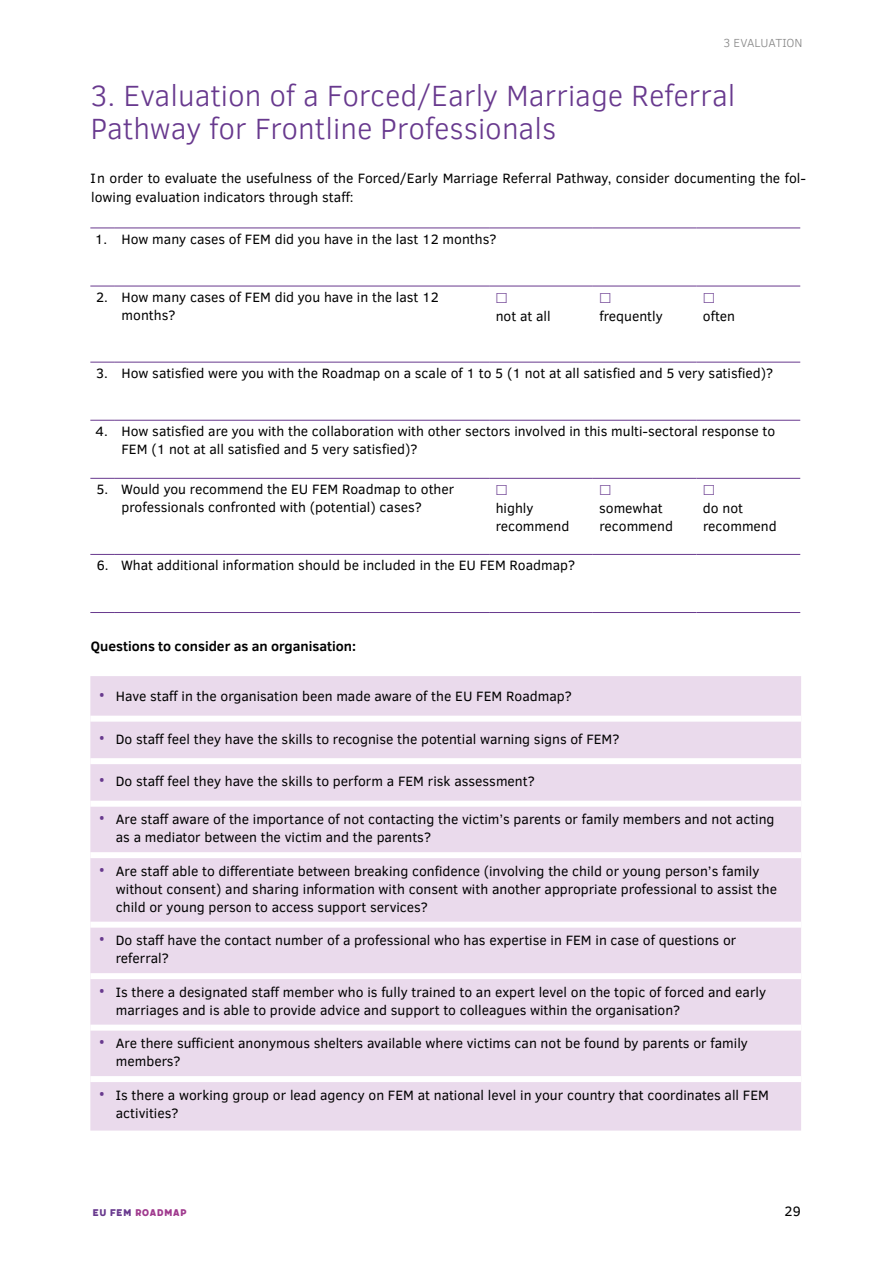
<style>
.page{position:relative;width:893px;height:1263px;background:#fff}
.page>*{position:absolute;margin:0;border:0;box-sizing:border-box;transform-origin:0 0}
.t1{font:300 30px/33px "Clear Sans";color:#68398e}
.t2{font:13.8px/18px "Clear Sans";color:#000}
.t3{font:700 13.8px "Clear Sans";color:#000}
.t4{font:300 12px "Clear Sans";color:#878787}
.t5{font:12px "Meltow San 300";letter-spacing:-.005em;color:#a03a8e}
.s1{font-family:"Open Sans";font-size:16.5px;color:#68398e}
.s2{color:#68398e}
</style>
<div class="page">
<svg style="left:90px;top:228px;width:25px;height:1px"></svg>
<hr style="left:115px;top:228px;width:374px;height:1px;background:#68398e">
<hr style="left:489px;top:228px;width:104px;height:1px;background:#68398e">
<hr style="left:593px;top:228px;width:103px;height:1px;background:#68398e">
<hr style="left:696px;top:228px;width:104px;height:1px;background:#68398e">
<svg style="left:90px;top:286px;width:25px;height:1px"></svg>
<hr style="left:115px;top:286px;width:374px;height:1px;background:#68398e">
<hr style="left:489px;top:286px;width:104px;height:1px;background:#68398e">
<hr style="left:593px;top:286px;width:103px;height:1px;background:#68398e">
<hr style="left:696px;top:286px;width:104px;height:1px;background:#68398e">
<svg style="left:90px;top:362px;width:25px;height:1px"></svg>
<hr style="left:115px;top:362px;width:374px;height:1px;background:#68398e">
<hr style="left:489px;top:362px;width:104px;height:1px;background:#68398e">
<hr style="left:593px;top:362px;width:103px;height:1px;background:#68398e">
<hr style="left:696px;top:362px;width:104px;height:1px;background:#68398e">
<svg style="left:90px;top:420px;width:25px;height:1px"></svg>
<hr style="left:115px;top:420px;width:374px;height:1px;background:#68398e">
<hr style="left:489px;top:420px;width:104px;height:1px;background:#68398e">
<hr style="left:593px;top:420px;width:103px;height:1px;background:#68398e">
<hr style="left:696px;top:420px;width:104px;height:1px;background:#68398e">
<svg style="left:90px;top:478px;width:25px;height:1px"></svg>
<hr style="left:115px;top:478px;width:374px;height:1px;background:#68398e">
<hr style="left:489px;top:478px;width:104px;height:1px;background:#68398e">
<hr style="left:593px;top:478px;width:103px;height:1px;background:#68398e">
<hr style="left:696px;top:478px;width:104px;height:1px;background:#68398e">
<svg style="left:90px;top:554px;width:25px;height:1px"></svg>
<hr style="left:115px;top:554px;width:374px;height:1px;background:#68398e">
<hr style="left:489px;top:554px;width:104px;height:1px;background:#68398e">
<hr style="left:593px;top:554px;width:103px;height:1px;background:#68398e">
<hr style="left:696px;top:554px;width:104px;height:1px;background:#68398e">
<svg style="left:90px;top:612px;width:25px;height:1px"></svg>
<hr style="left:115px;top:612px;width:374px;height:1px;background:#68398e">
<hr style="left:489px;top:612px;width:104px;height:1px;background:#68398e">
<hr style="left:593px;top:612px;width:103px;height:1px;background:#68398e">
<hr style="left:696px;top:612px;width:104px;height:1px;background:#68398e">
<div style="left:90px;top:676px;width:711px;height:454px;background:#eadaec"></div>
<div style="left:90px;top:716px;width:711px;height:6px;background:#fff"></div>
<div style="left:90px;top:758px;width:711px;height:6px;background:#fff"></div>
<div style="left:90px;top:801px;width:711px;height:6px;background:#fff"></div>
<div style="left:90px;top:852px;width:711px;height:6px;background:#fff"></div>
<div style="left:90px;top:922px;width:711px;height:6px;background:#fff"></div>
<div style="left:90px;top:973px;width:711px;height:6px;background:#fff"></div>
<div style="left:90px;top:1024px;width:711px;height:6px;background:#fff"></div>
<div style="left:90px;top:1076px;width:711px;height:6px;background:#fff"></div>
<p class="t4" style="left:723px;top:35px;width:81px">3 EVALUATION</p>
<p class="t4" style="left:735px;top:35px;width:69px">4 G OSSARY</p>
<h1 class="t1" style="left:90px;top:79px;width:647px">3. Evaluation of a Forced/Early Marriage Referral<br>Pathway for Frontline Professionals</h1>
<p class="t2" style="left:91px;top:168px;width:717px;line-height:19.5px">In order to evaluate the usefulness of the Forced/Early Marriage Referral Pathway, consider documenting the fol&shy;lowing evaluation indicators through staff:</p>
<p class="t2" style="left:95px;top:230px;width:403px">1. How many cases of FEM did you have in the last 12 months?</p>
<p class="t2" style="left:122px;top:288px;width:319px;text-indent:-25px">2. How many cases of FEM did you have in the last 12 months?</p>
<p class="t2" style="left:496px;top:307px;width:57px">not at all</p>
<p class="t2" style="left:599px;top:307px;width:65px">frequently</p>
<p class="t2" style="left:703px;top:307px;width:34px">often</p>
<p class="t2" style="left:96px;top:364px;width:679px">3. How satisfied were you with the Roadmap on a scale of 1 to 5 (1 not at all satisfied and 5 very satisfied)?</p>
<p class="t2" style="left:121px;top:422px;width:655px;text-indent:-26px">4. How satisfied are you with the collaboration with other sectors involved in this multi-sectoral response to<br>FEM (1 not at all satisfied and 5 very satisfied)?</p>
<p class="t2" style="left:97px;top:481px;width:359px;text-align:center">5. Would you recommend the EU FEM Roadmap to other professionals confronted with (potential) cases?</p>
<p class="t2" style="left:496px;top:499px;width:75px">highly recommend</p>
<p class="t2" style="left:599px;top:499px;width:75px">somewhat recommend</p>
<p class="t2" style="left:703px;top:499px;width:75px">do not recommend</p>
<p class="t2" style="left:97px;top:557px;width:480px">6. What additional information should be included in the EU FEM Roadmap?</p>
<p class="t3" style="left:91px;top:636px;width:267px">Questions to consider as an organisation:</p>
<p class="t2" style="left:99px;top:687px;width:474px"><span class="s1">•</span> Have staff in the organisation been made aware of the EU FEM Roadmap?</p>
<p class="t2" style="left:99px;top:730px;width:522px"><span class="s1">•</span> Do staff feel they have the skills to recognise the potential warning signs of FEM?</p>
<p class="t2" style="left:99px;top:772px;width:437px"><span class="s1">•</span> Do staff feel they have the skills to perform a FEM risk assessment?</p>
<p class="t2" style="left:116px;top:810px;width:660px;text-indent:-17px"><span class="s1">•</span> Are staff aware of the importance of not contacting the victim’s parents or family members and not acting as a mediator between the victim and the parents?</p>
<p class="t2" style="left:116px;top:862px;width:663px;text-indent:-17px"><span class="s1">•</span> Are staff able to differentiate between breaking confidence (involving the child or young person’s family without consent) and sharing information with consent with another appropriate professional to assist the child or young person to access support services?</p>
<p class="t2" style="left:116px;top:931px;width:622px;text-indent:-17px"><span class="s1">•</span> Do staff have the contact number of a professional who has expertise in FEM in case of questions or referral?</p>
<p class="t2" style="left:116px;top:983px;width:652px;text-indent:-17px"><span class="s1">•</span> Is there a designated staff member who is fully trained to an expert level on the topic of forced and early marriages and is able to provide advice and support to colleagues within the organisation?</p>
<p class="t2" style="left:116px;top:1034px;width:634px;text-indent:-17px"><span class="s1">•</span> Are there sufficient anonymous shelters available where victims can not be found by parents or family members?</p>
<p class="t2" style="left:116px;top:1086px;width:655px;text-indent:-17px"><span class="s1">•</span> Is there a working group or lead agency on FEM at national level in your country that coordinates all FEM activities?</p>
<p class="t5" style="left:92px;top:1205px;width:96px"><span class="s2">EU FEM</span> ROADMAP</p>
<p class="t2" style="left:785px;top:1202px;width:18px">29</p>
</div>
